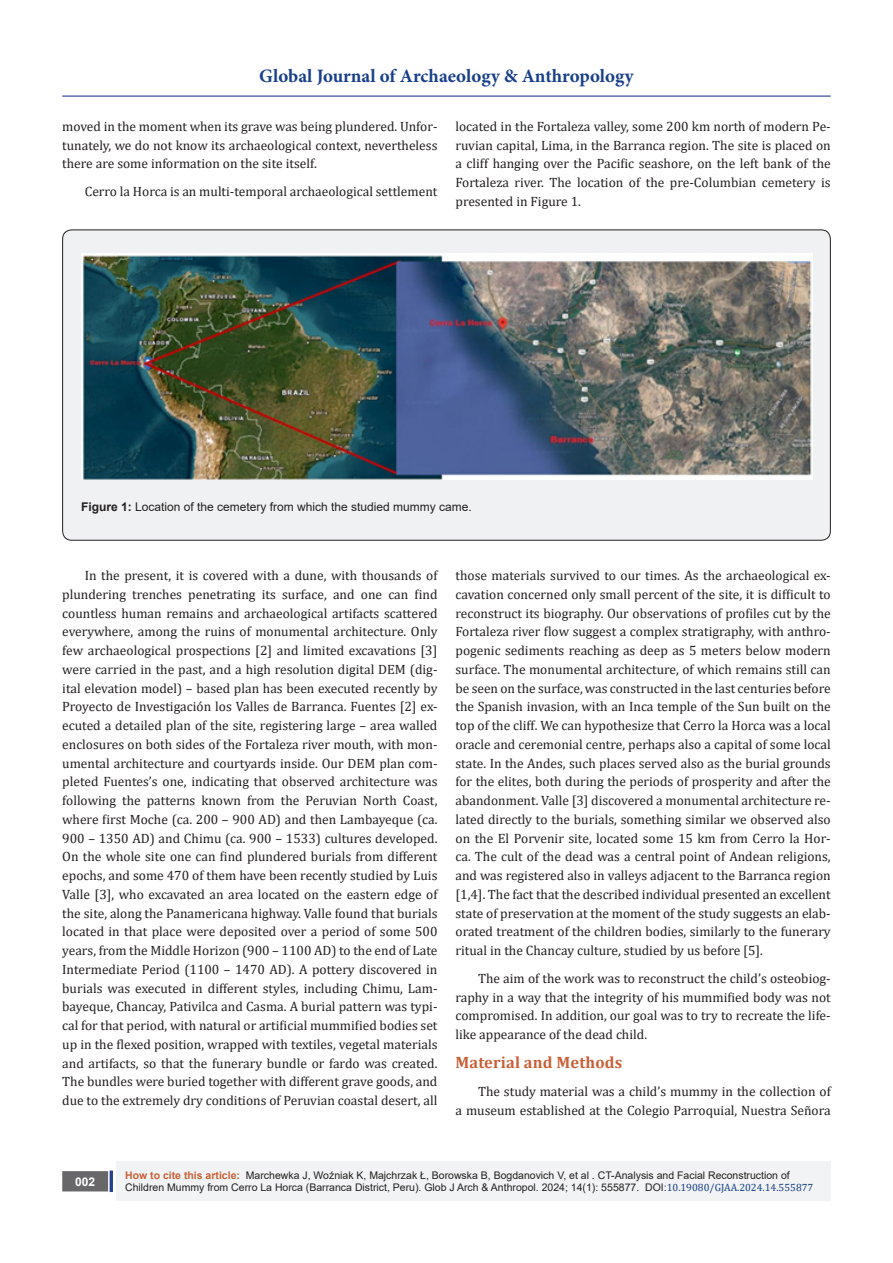
<style>
.page{position:relative;width:893px;height:1263px;background:#fff}
.page>*{position:absolute;margin:0;border:0;box-sizing:border-box;transform-origin:0 0}
.t1{font:700 18.9px "Minion Pro";color:#183f89}
.t2{font:700 16.5px "Cambria";letter-spacing:.01em;color:#ca5f37}
.t3{font:13.5px/18.8px "Cambria";color:#231f20;text-align:justify}
.t4{font:12px "Arial";color:#231f20}
.t5{font:700 12px "Arial";color:#fff}
.t6{font:10.5px/12.6px "Arial";color:#231f20}
.s1{font-weight:700}
.s2{font-weight:700;color:#ca5f37}
.s3{color:#183f89}
.s4{font-family:"Cambria";color:#183f89}
</style>
<div class="page">
<hr style="left:62px;top:96px;width:769px;height:1px;background:#253f8e">
<div style="left:116px;top:1162px;width:715px;height:39px;background:#f2f3f4"></div>
<div style="left:63px;top:1172px;width:44px;height:19px;background:#68676a"></div>
<div style="left:62px;top:1171px;width:46px;height:20px;border:2px solid #68676a"></div>
<hr style="left:110px;top:1170px;width:3px;height:22px;background:#253f8e">
<div style="left:63px;top:230px;width:767px;height:310px;background:#f0f1f2;border-radius:9px"></div>
<img style="left:81px;top:254px;width:732px;height:226px">
<h1 class="t1" style="left:259px;top:63px;width:376px">Global Journal of Archaeology &amp; Anthropology</h1>
<p class="t3" style="left:62px;top:117px;width:377px">moved in the moment when its grave was being plundered. Unfor&shy;tunately, we do not know its archaeological context, nevertheless there are some information on the site itself.</p>
<p class="t3" style="left:85px;top:182px;width:354px">Cerro la Horca is an multi-temporal archaeological settlement</p>
<p class="t3" style="left:455px;top:117px;width:377px">located in the Fortaleza valley, some 200 km north of modern Pe&shy;ruvian capital, Lima, in the Barranca region. The site is placed on a cliff hanging over the Pacific seashore, on the left bank of the Fortaleza river. The location of the pre-Columbian cemetery is presented in Figure 1.</p>
<p class="t4" style="left:81px;top:498px;width:392px"><span class="s1">Figure 1:</span> Location of the cemetery from which the studied mummy came.</p>
<p class="t3" style="left:62px;top:566px;width:377px;text-indent:22px">In the present, it is covered with a dune, with thousands of plundering trenches penetrating its surface, and one can find countless human remains and archaeological artifacts scattered everywhere, among the ruins of monumental architecture. Only few archaeological prospections [2] and limited excavations [3] were carried in the past, and a high resolution digital DEM (dig&shy;ital elevation model) – based plan has been executed recently by Proyecto de Investigación los Valles de Barranca. Fuentes [2] ex&shy;ecuted a detailed plan of the site, registering large – area walled enclosures on both sides of the Fortaleza river mouth, with mon&shy;umental architecture and courtyards inside. Our DEM plan com&shy;pleted Fuentes’s one, indicating that observed architecture was following the patterns known from the Peruvian North Coast, where first Moche (ca. 200 – 900 AD) and then Lambayeque (ca.<br>900 – 1350 AD) and Chimu (ca. 900 – 1533) cultures developed.<br>On the whole site one can find plundered burials from different epochs, and some 470 of them have been recently studied by Luis Valle [3], who excavated an area located on the eastern edge of the site, along the Panamericana highway. Valle found that burials located in that place were deposited over a period of some 500 years, from the Middle Horizon (900 – 1100 AD) to the end of Late Intermediate Period (1100 – 1470 AD). A pottery discovered in burials was executed in different styles, including Chimu, Lam&shy;bayeque, Chancay, Pativilca and Casma. A burial pattern was typi&shy;cal for that period, with natural or artificial mummified bodies set up in the flexed position, wrapped with textiles, vegetal materials and artifacts, so that the funerary bundle or fardo was created.<br>The bundles were buried together with different grave goods, and due to the extremely dry conditions of Peruvian coastal desert, all</p>
<p class="t3" style="left:455px;top:566px;width:377px">those materials survived to our times. As the archaeological ex&shy;cavation concerned only small percent of the site, it is difficult to reconstruct its biography. Our observations of profiles cut by the Fortaleza river flow suggest a complex stratigraphy, with anthro&shy;pogenic sediments reaching as deep as 5 meters below modern surface. The monumental architecture, of which remains still can be seen on the surface, was constructed in the last centuries before the Spanish invasion, with an Inca temple of the Sun built on the top of the cliff. We can hypothesize that Cerro la Horca was a local oracle and ceremonial centre, perhaps also a capital of some local state. In the Andes, such places served also as the burial grounds for the elites, both during the periods of prosperity and after the abandonment. Valle [3] discovered a monumental architecture re&shy;lated directly to the burials, something similar we observed also on the El Porvenir site, located some 15 km from Cerro la Hor&shy;ca. The cult of the dead was a central point of Andean religions, and was registered also in valleys adjacent to the Barranca region [1,4]. The fact that the described individual presented an excellent state of preservation at the moment of the study suggests an elab&shy;orated treatment of the children bodies, similarly to the funerary ritual in the Chancay culture, studied by us before [5].</p>
<p class="t3" style="left:455px;top:969px;width:377px;text-indent:22px">The aim of the work was to reconstruct the child’s osteobiog&shy;raphy in a way that the integrity of his mummified body was not compromised. In addition, our goal was to try to recreate the life&shy;like appearance of the dead child.</p>
<p class="t2" style="left:455px;top:1051px;width:168px">Material and Methods</p>
<p class="t3" style="left:455px;top:1082px;width:377px;text-align:right">The study material was a child’s mummy in the collection of<br>a museum established at the Colegio Parroquial, Nuestra Señora</p>
<p class="t5" style="left:75px;top:1173px;width:22px">002</p>
<p class="t6" style="left:125px;top:1169px;width:690px"><span class="s2">How to cite this article:</span> Marchewka J, Woźniak K, Majchrzak Ł, Borowska B, Bogdanovich V, et al . CT-Analysis and Facial Reconstruction of<br>Children Mummy from Cerro La Horca (Barranca District, Peru). Glob J Arch &amp; Anthropol. 2024; 14(1): 555877. DOI<span class="s3">:</span><span class="s4">10.19080/GJAA.2024.14.555877</span></p>
</div>
